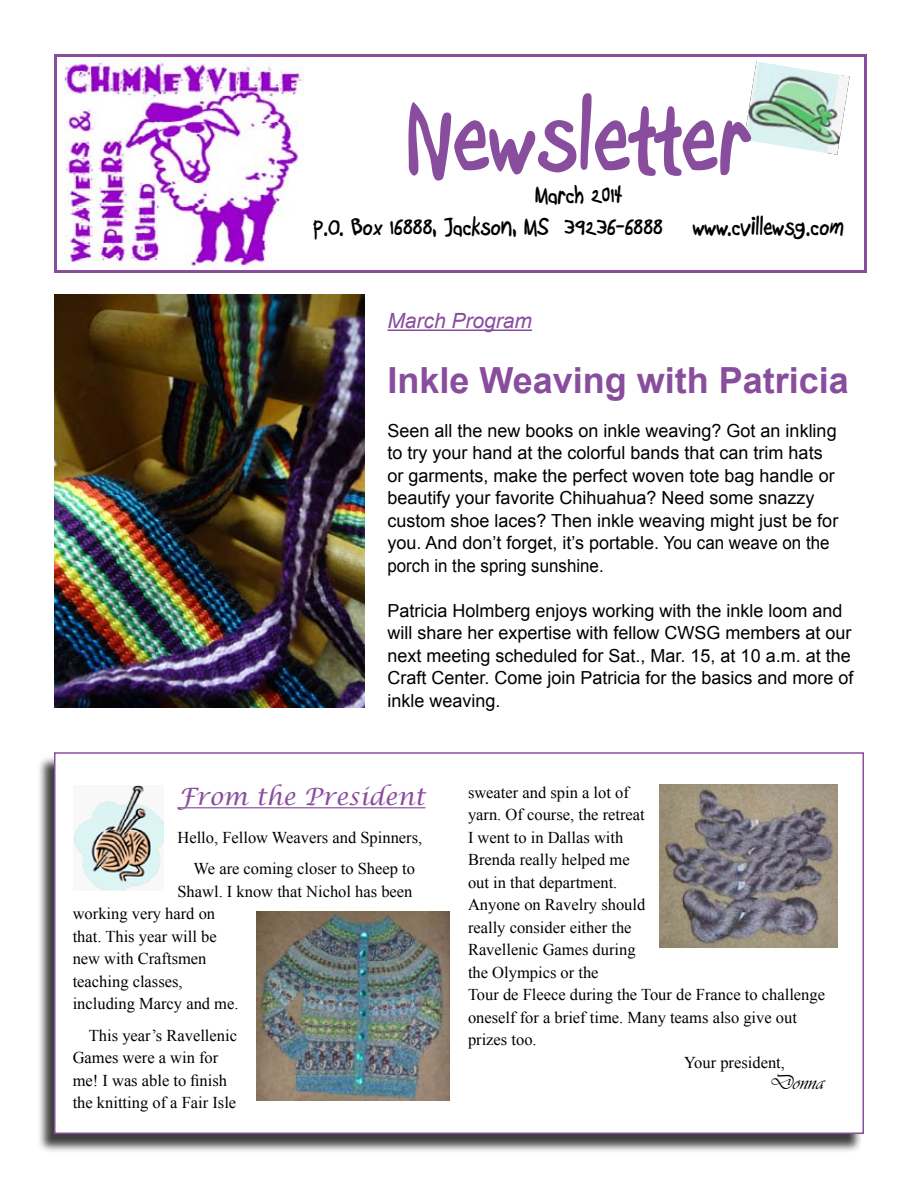
<style>
.page{position:relative;width:918px;height:1188px;background:#fff}
.page>*{position:absolute;margin:0;border:0;box-sizing:border-box;transform-origin:0 0}
.t1{font:700 108px "Boopee";color:#894d9e}
.t2{font:700 36px "Arial";color:#894d9e}
.t3{font:700 27px/32.4px "Boopee";color:#000;text-align:center}
.t4{font:italic 24px "Lucida Calligraphy";color:#894d9e}
.t5{font:italic 21px "Arial";color:#894d9e}
.t6{font:21px "Vivaldii";color:#000}
.t7{font:18px/22.5px "Arial";color:#000}
.t8{font:16.5px/22.5px "Times New Roman";color:#000}
</style>
<div class="page">
<img style="left:744px;top:61px;width:106px;height:94px">
<div style="left:54px;top:54px;width:813px;height:219px;border:3px solid #894d9e"></div>
<div style="left:36px;top:756px;width:842px;height:408px;background:#000;opacity:.75"></div>
<div style="left:54px;top:752px;width:810px;height:382px;background:#fff;border:2px solid #894d9e"></div>
<img style="left:65px;top:61px;width:239px;height:206px">
<img style="left:73px;top:785px;width:91px;height:105px">
<hr style="left:177px;top:807px;width:248px;height:1px;background:#894d9e">
<hr style="left:387px;top:329px;width:145px;height:2px;background:#894d9e">
<img style="left:257px;top:911px;width:193px;height:189px">
<img style="left:659px;top:785px;width:179px;height:163px">
<img style="left:54px;top:294px;width:310px;height:413px">
<h1 class="t1" style="left:406px;top:74px;width:346px">Newsletter</h1>
<h3 class="t3" style="left:313px;top:179px;width:532px">March 2014<br>P.O. Box 16888, Jackson, MS 39236-6888 www.cvillewsg.com</h3>
<p class="t5" style="left:387px;top:307px;width:146px">March Program</p>
<h2 class="t2" style="left:387px;top:356px;width:463px">Inkle Weaving with Patricia</h2>
<p class="t7" style="left:387px;top:420px;width:452px">Seen all the new books on inkle weaving? Got an inkling to try your hand at the colorful bands that can trim hats or garments, make the perfect woven tote bag handle or beautify your favorite Chihuahua? Need some snazzy custom shoe laces? Then inkle weaving might just be for you. And don’t forget, it’s portable. You can weave on the porch in the spring sunshine.</p>
<p class="t7" style="left:387px;top:600px;width:468px">Patricia Holmberg enjoys working with the inkle loom and will share her expertise with fellow CWSG members at our next meeting scheduled for Sat., Mar. 15, at 10 a.m. at the Craft Center. Come join Patricia for the basics and more of inkle weaving.</p>
<h3 class="t4" style="left:177px;top:782px;width:250px">From the President</h3>
<p class="t8" style="left:177px;top:821px;width:246px;line-height:31.5px;text-align:center">Hello, Fellow Weavers and Spinners,<br>We are coming closer to Sheep to</p>
<p class="t8" style="left:73px;top:880px;width:341px;text-indent:105px">Shawl. I know that Nichol has been working very hard on<br>that. This year will be<br>new with Craftsmen<br>teaching classes,<br>including Marcy and me.</p>
<p class="t8" style="left:73px;top:1024px;width:166px;text-indent:16px">This year’s Ravellenic<br>Games were a win for me! I was able to finish the knitting of a Fair Isle</p>
<p class="t8" style="left:468px;top:781px;width:162px">sweater and spin a lot of</p>
<p class="t8" style="left:468px;top:803px;width:178px">yarn. Of course, the retreat</p>
<p class="t8" style="left:468px;top:826px;width:157px">I went to in Dallas with</p>
<p class="t8" style="left:468px;top:848px;width:163px">Brenda really helped me</p>
<p class="t8" style="left:468px;top:871px;width:151px">out in that department.</p>
<p class="t8" style="left:468px;top:893px;width:179px">Anyone on Ravelry should</p>
<p class="t8" style="left:468px;top:916px;width:165px">really consider either the</p>
<p class="t8" style="left:468px;top:938px;width:169px">Ravellenic Games during</p>
<p class="t8" style="left:468px;top:961px;width:132px">the Olympics or the</p>
<p class="t8" style="left:468px;top:983px;width:359px">Tour de Fleece during the Tour de France to challenge</p>
<p class="t8" style="left:468px;top:1006px;width:331px">oneself for a brief time. Many teams also give out</p>
<p class="t8" style="left:468px;top:1028px;width:70px">prizes too.</p>
<p class="t8" style="left:684px;top:1051px;width:102px">Your president,</p>
<p class="t6" style="left:770px;top:1070px;width:56px">Donna</p>
</div>
